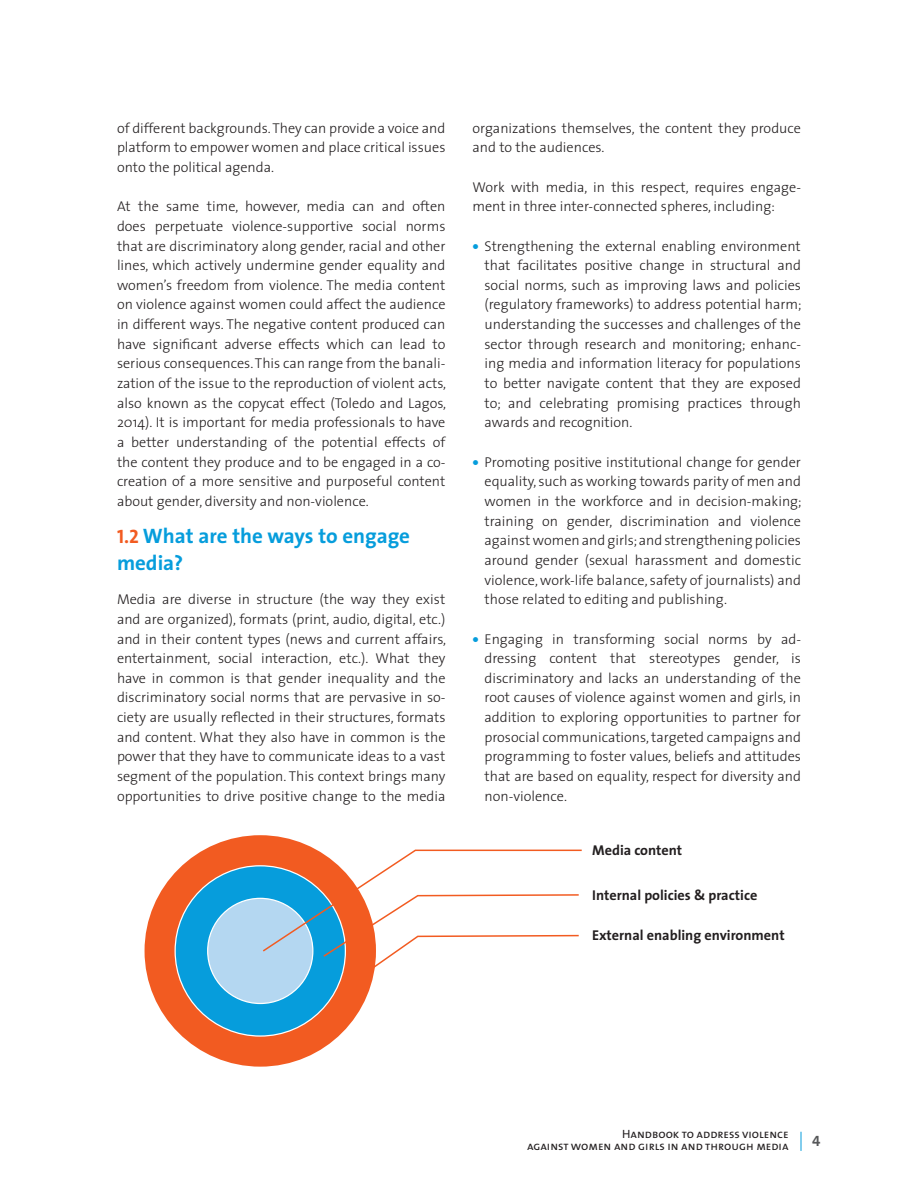
<style>
.page{position:relative;width:918px;height:1188px;background:#fff}
.page>*{position:absolute;margin:0;border:0;box-sizing:border-box;transform-origin:0 0}
.Subhead_Level_1{font:700 21px/27px "The Sans";color:#069ddc}
.t1{font:15px "The Sans Bold Caps";color:#57585a}
.BODY_TEXT__ITALIC_OR{font:300 14.25px/19.6px "The Sans";color:#231f20;text-align:justify}
.BODY_TEXT__ITALIC_OR-2{font:700 14.25px "The Sans";color:#231f20}
.t2{font:12px/12px "The Sans Caps";color:#231f20;text-align:right}
.s1{font-family:"The Sans Bold Caps";font-weight:400;font-size:19.5px;color:#f25b21}
.s2{font-family:"The Sans Extra Bold Caps";font-weight:400;font-size:15px;color:#069ddc}
</style>
<div class="page">
<svg style="left:801px;top:1132px;width:1px;height:19px"></svg>
<div style="left:145px;top:835px;width:231px;height:232px;background:#f25b21;border-radius:50%"></div>
<div style="left:175px;top:866px;width:170px;height:170px;background:#069ddc;border-radius:50%"></div>
<div style="left:208px;top:898px;width:105px;height:105px;background:#b4d7f1;border-radius:50%"></div>
<svg style="left:261px;top:849px;width:321px;height:132px"></svg>
<p class="BODY_TEXT__ITALIC_OR" style="left:117px;top:118px;width:330px">of different backgrounds. They can provide a voice and platform to empower women and place critical issues onto the political agenda.</p>
<p class="BODY_TEXT__ITALIC_OR" style="left:117px;top:196px;width:331px">At the same time, however, media can and often does perpetuate violence-supportive social norms that are discriminatory along gender, racial and other lines, which actively undermine gender equality and women’s freedom from violence. The media content on violence against women could affect the audience in different ways. The negative content produced can have significant adverse effects which can lead to serious consequences. This can range from the banali&shy;zation of the issue to the reproduction of violent acts, also known as the copycat effect (Toledo and Lagos, 2014). It is important for media professionals to have a better understanding of the potential effects of the content they produce and to be engaged in a co&shy;creation of a more sensitive and purposeful content about gender, diversity and non-violence.</p>
<p class="Subhead_Level_1" style="left:117px;top:522px;width:295px"><span class="s1">1.2</span> What are the ways to engage media?</p>
<p class="BODY_TEXT__ITALIC_OR" style="left:117px;top:589px;width:331px">Media are diverse in structure (the way they exist and are organized), formats (print, audio, digital, etc.) and in their content types (news and current affairs, entertainment, social interaction, etc.). What they have in common is that gender inequality and the discriminatory social norms that are pervasive in so&shy;ciety are usually reflected in their structures, formats and content. What they also have in common is the power that they have to communicate ideas to a vast segment of the population. This context brings many opportunities to drive positive change to the media</p>
<p class="BODY_TEXT__ITALIC_OR" style="left:472px;top:118px;width:330px">organizations themselves, the content they produce and to the audiences.</p>
<p class="BODY_TEXT__ITALIC_OR" style="left:472px;top:176px;width:330px">Work with media, in this respect, requires engage&shy;ment in three inter-connected spheres, including:</p>
<p class="BODY_TEXT__ITALIC_OR" style="left:484px;top:235px;width:319px;text-indent:-12px"><span class="s2">•</span> Strengthening the external enabling environment that facilitates positive change in structural and social norms, such as improving laws and policies (regulatory frameworks) to address potential harm; understanding the successes and challenges of the sector through research and monitoring; enhanc&shy;ing media and information literacy for populations to better navigate content that they are exposed to; and celebrating promising practices through awards and recognition.</p>
<p class="BODY_TEXT__ITALIC_OR" style="left:484px;top:452px;width:319px;text-indent:-12px"><span class="s2">•</span> Promoting positive institutional change for gender equality, such as working towards parity of men and women in the workforce and in decision-making; training on gender, discrimination and violence against women and girls; and strengthening policies around gender (sexual harassment and domestic violence, work-life balance, safety of journalists) and those related to editing and publishing.</p>
<p class="BODY_TEXT__ITALIC_OR" style="left:484px;top:628px;width:318px;text-indent:-12px"><span class="s2">•</span> Engaging in transforming social norms by ad&shy;dressing content that stereotypes gender, is discriminatory and lacks an understanding of the root causes of violence against women and girls, in addition to exploring opportunities to partner for prosocial communications, targeted campaigns and programming to foster values, beliefs and attitudes that are based on equality, respect for diversity and non-violence.</p>
<p class="BODY_TEXT__ITALIC_OR-2" style="left:592px;top:838px;width:92px">Media content</p>
<p class="BODY_TEXT__ITALIC_OR-2" style="left:592px;top:884px;width:167px">Internal policies &amp; practice</p>
<p class="BODY_TEXT__ITALIC_OR-2" style="left:592px;top:923px;width:194px">External enabling environment</p>
<p class="t2" style="left:527px;top:1128px;width:263px">Handbook to address violence<br>against women and girls in and through media</p>
<p class="t1" style="left:812px;top:1129px;width:10px">4</p>
</div>
